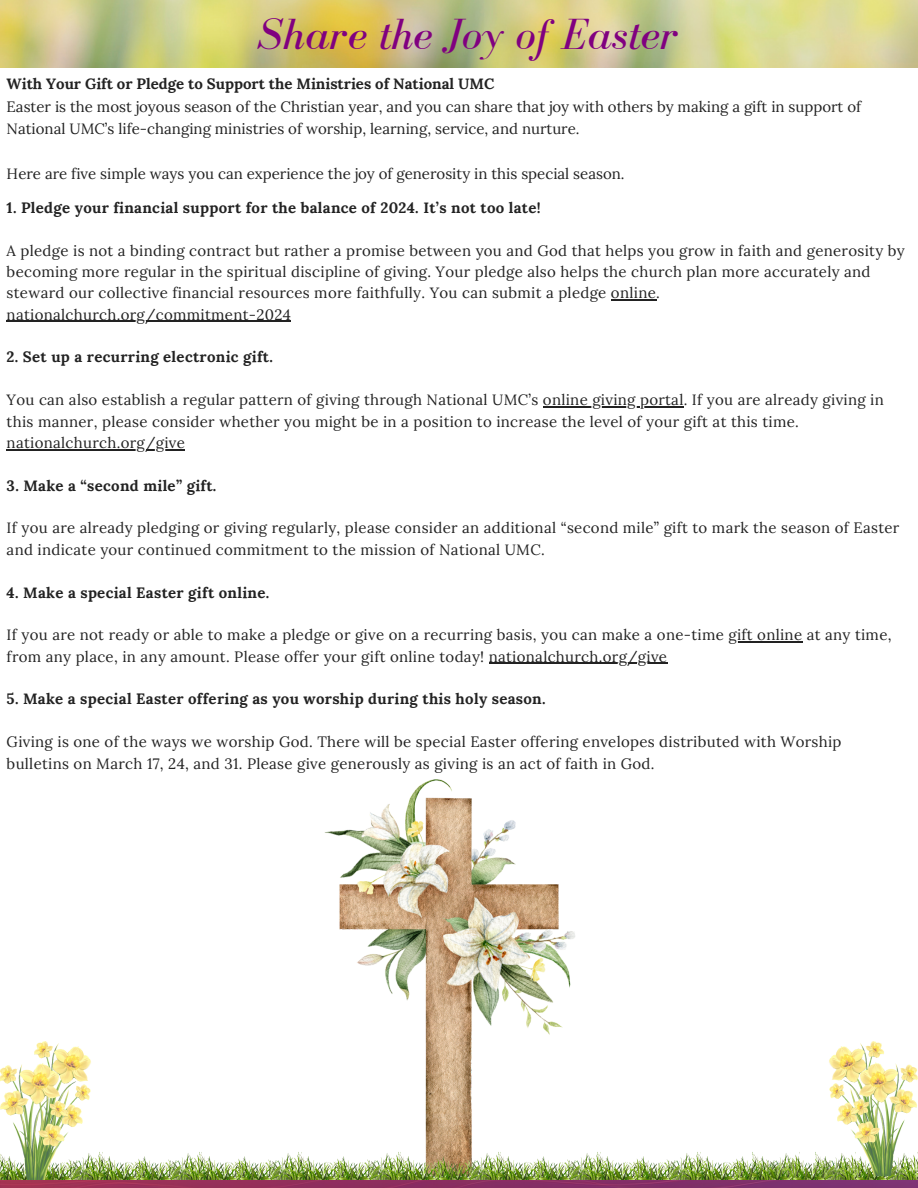
<style>
.page{position:relative;width:918px;height:1188px;background:#fff}
.page>*{position:absolute;margin:0;border:0;box-sizing:border-box;transform-origin:0 0}
.t1{font:italic 45px "Bodoni FLF";color:#800080}
.t2{font:15px/21.3px "Lora";letter-spacing:.02em;color:#222}
.t3{font:15px/22.5px "Lora";color:#222}
.t4{font:700 15px "Lora";letter-spacing:.02em;color:#222}
.t5{font:700 15px "Lora";color:#222}
</style>
<div class="page">
<img style="left:0;top:0;width:918px;height:68px">
<img style="left:0;top:1180px;width:918px;height:8px">
<img style="left:855px;top:1175px;width:63px;height:5px">
<img style="left:829px;top:1042px;width:89px;height:133px">
<img style="left:92px;top:1152px;width:8px;height:28px">
<img style="left:0;top:1042px;width:92px;height:138px">
<img style="left:100px;top:1152px;width:99px;height:28px">
<img style="left:199px;top:1152px;width:100px;height:28px">
<img style="left:324px;top:780px;width:251px;height:370px">
<img style="left:299px;top:1152px;width:100px;height:28px">
<img style="left:399px;top:1150px;width:99px;height:30px">
<img style="left:498px;top:1152px;width:100px;height:28px">
<img style="left:598px;top:1152px;width:100px;height:28px">
<img style="left:698px;top:1152px;width:55px;height:28px">
<img style="left:753px;top:1150px;width:102px;height:30px">
<hr style="left:611px;top:299px;width:45px;height:2px;background:#222">
<hr style="left:7px;top:321px;width:284px;height:1px;background:#222">
<hr style="left:543px;top:406px;width:141px;height:1px;background:#222">
<hr style="left:7px;top:449px;width:178px;height:1px;background:#222">
<hr style="left:728px;top:641px;width:74px;height:2px;background:#222">
<hr style="left:489px;top:663px;width:178px;height:1px;background:#222">
<h1 class="t1" style="left:257px;top:9px;width:422px">Share the Joy of Easter</h1>
<p class="t5" style="left:7px;top:74px;width:489px">With Your Gift or Pledge to Support the Ministries of National UMC</p>
<p class="t3" style="left:7px;top:95px;width:856px">Easter is the most joyous season of the Christian year, and you can share that joy with others by making a gift in support of<br>National UMC’s life-changing ministries of worship, learning, service, and nurture.</p>
<p class="t3" style="left:7px;top:162px;width:619px">Here are five simple ways you can experience the joy of generosity in this special season.</p>
<p class="t4" style="left:7px;top:198px;width:536px">1. Pledge your financial support for the balance of 2024. It’s not too late!</p>
<p class="t2" style="left:7px;top:239px;width:900px">A pledge is not a binding contract but rather a promise between you and God that helps you grow in faith and generosity by becoming more regular in the spiritual discipline of giving. Your pledge also helps the church plan more accurately and steward our collective financial resources more faithfully. You can submit a pledge online. nationalchurch.org/commitment-2024</p>
<p class="t4" style="left:7px;top:347px;width:268px">2. Set up a recurring electronic gift.</p>
<p class="t2" style="left:7px;top:389px;width:879px">You can also establish a regular pattern of giving through National UMC’s online giving portal. If you are already giving in this manner, please consider whether you might be in a position to increase the level of your gift at this time. nationalchurch.org/give</p>
<p class="t4" style="left:7px;top:476px;width:211px">3. Make a “second mile” gift.</p>
<p class="t2" style="left:7px;top:517px;width:894px">If you are already pledging or giving regularly, please consider an additional “second mile” gift to mark the season of Easter and indicate your continued commitment to the mission of National UMC.</p>
<p class="t4" style="left:7px;top:582px;width:264px">4. Make a special Easter gift online.</p>
<p class="t2" style="left:7px;top:624px;width:886px">If you are not ready or able to make a pledge or give on a recurring basis, you can make a one-time gift online at any time, from any place, in any amount. Please offer your gift online today! nationalchurch.org/give</p>
<p class="t4" style="left:7px;top:689px;width:540px">5. Make a special Easter offering as you worship during this holy season.</p>
<p class="t2" style="left:7px;top:731px;width:836px">Giving is one of the ways we worship God. There will be special Easter offering envelopes distributed with Worship bulletins on March 17, 24, and 31. Please give generously as giving is an act of faith in God.</p>
</div>
